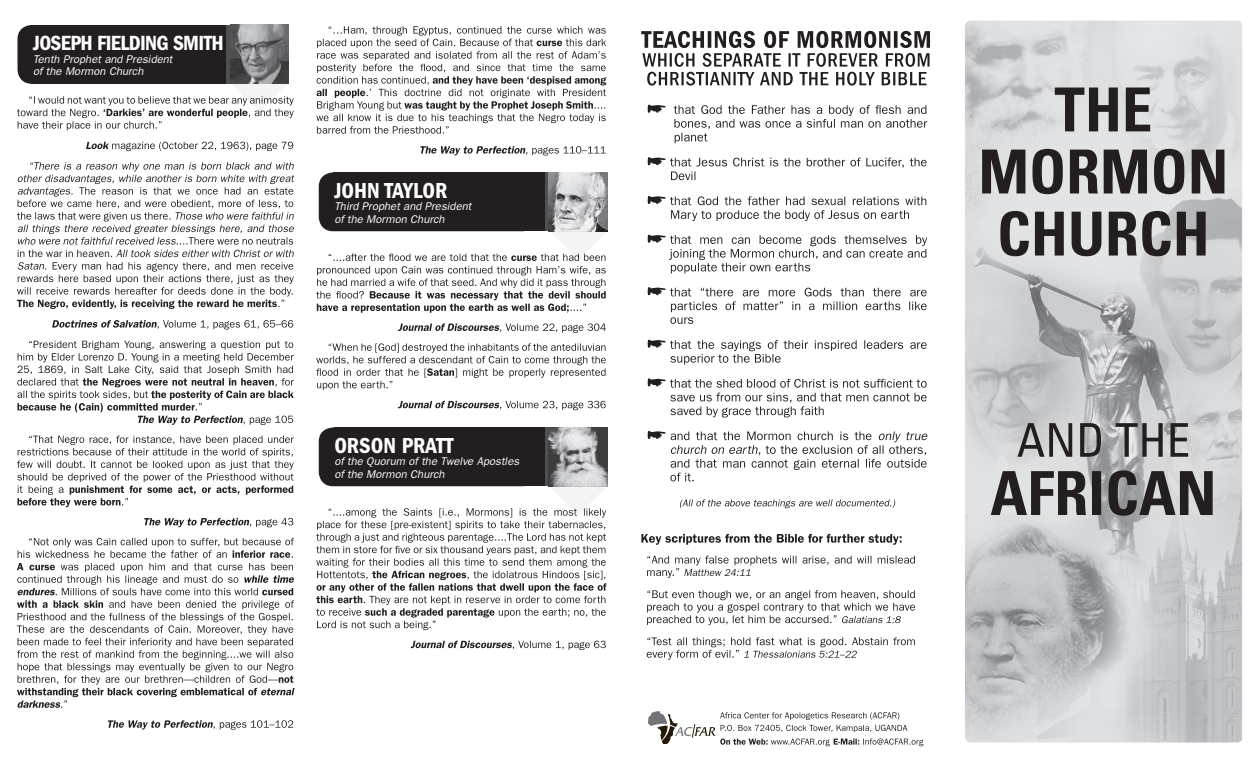
<style>
.page{position:relative;width:1260px;height:765px;background:#fff}
.page>*{position:absolute;margin:0;border:0;box-sizing:border-box;transform-origin:0 0}
.t1{font:600 condensed 22.5px "Franklin Gothic";color:#fff}
.t2{font:600 condensed 21.25px "Franklin Gothic";letter-spacing:-.03em;color:#fff}
.t3{font:italic 11.25px/12.5px "Franklin Gothic";color:#fff}
</style>
<div class="page">
<img style="left:965px;top:21px;width:277px;height:721px">
<svg style="left:648px;top:711px;width:275px;height:35px"></svg>
<svg style="left:647px;top:637px;width:268px;height:23px"></svg>
<svg style="left:647px;top:590px;width:268px;height:35px"></svg>
<svg style="left:647px;top:555px;width:268px;height:23px"></svg>
<svg style="left:641px;top:534px;width:261px;height:11px"></svg>
<svg style="left:641px;top:31px;width:289px;height:55px"></svg>
<svg style="left:680px;top:499px;width:215px;height:9px"></svg>
<svg style="left:648px;top:431px;width:280px;height:50px"></svg>
<svg style="left:648px;top:379px;width:279px;height:38px"></svg>
<svg style="left:648px;top:340px;width:279px;height:25px"></svg>
<svg style="left:648px;top:287px;width:279px;height:37px"></svg>
<svg style="left:648px;top:235px;width:279px;height:38px"></svg>
<svg style="left:648px;top:196px;width:278px;height:25px"></svg>
<svg style="left:648px;top:157px;width:279px;height:23px"></svg>
<svg style="left:674px;top:105px;width:253px;height:38px"></svg>
<svg style="left:648px;top:105px;width:18px;height:8px"></svg>
<svg style="left:991px;top:470px;width:222px;height:46px;background:#757475"></svg>
<svg style="left:1017px;top:423px;width:171px;height:34px;background:#929193"></svg>
<svg style="left:1000px;top:211px;width:206px;height:45px;background:#7c7a7c"></svg>
<svg style="left:982px;top:149px;width:242px;height:45px;background:#6e6c6d"></svg>
<svg style="left:1055px;top:88px;width:95px;height:43px;background:#7f7e7f"></svg>
<svg style="left:108px;top:720px;width:185px;height:10px"></svg>
<svg style="left:17px;top:538px;width:278px;height:170px"></svg>
<svg style="left:144px;top:518px;width:149px;height:9px"></svg>
<svg style="left:17px;top:435px;width:277px;height:72px"></svg>
<svg style="left:17px;top:341px;width:277px;height:84px"></svg>
<svg style="left:52px;top:320px;width:241px;height:10px"></svg>
<svg style="left:17px;top:162px;width:277px;height:147px"></svg>
<svg style="left:86px;top:142px;width:207px;height:9px"></svg>
<svg style="left:411px;top:641px;width:195px;height:9px"></svg>
<svg style="left:398px;top:401px;width:208px;height:9px"></svg>
<svg style="left:316px;top:343px;width:290px;height:47px"></svg>
<svg style="left:398px;top:323px;width:208px;height:10px"></svg>
<svg style="left:420px;top:146px;width:186px;height:10px"></svg>
<svg style="left:316px;top:26px;width:290px;height:108px"></svg>
<div style="left:528px;top:172px;width:21px;height:59px;background:#505052"></div>
<div style="left:319px;top:172px;width:218px;height:59px;background:#231f20;border-radius:14px"></div>
<div style="left:333px;top:172px;width:212px;height:59px;background:#231f20"></div>
<img style="left:549px;top:172px;width:59px;height:59px">
<svg style="left:316px;top:231px;width:292px;height:82px"></svg>
<div style="left:528px;top:428px;width:21px;height:58px;background:#505052"></div>
<div style="left:319px;top:428px;width:218px;height:58px;background:#231f20;border-radius:14px"></div>
<div style="left:335px;top:428px;width:210px;height:58px;background:#231f20"></div>
<img style="left:549px;top:428px;width:59px;height:58px">
<svg style="left:316px;top:486px;width:291px;height:144px"></svg>
<svg style="left:17px;top:83px;width:277px;height:47px"></svg>
<div style="left:209px;top:25px;width:22px;height:59px;background:#505052"></div>
<div style="left:18px;top:25px;width:204px;height:59px;background:#231f20;border-radius:14px"></div>
<div style="left:31px;top:25px;width:195px;height:59px;background:#231f20"></div>
<img style="left:230px;top:25px;width:59px;height:59px">
<h2 class="t2" style="left:33px;top:31px;width:192px">JOSEPH FIELDING SMITH</h2>
<p class="t3" style="left:33px;top:52px;width:141px">Tenth Prophet and President of the Mormon Church</p>
<h1 class="t1" style="left:334px;top:177px;width:115px">JOHN TAYLOR</h1>
<p class="t3" style="left:334px;top:200px;width:139px">Third Prophet and President of the Mormon Church</p>
<h1 class="t1" style="left:334px;top:432px;width:121px">ORSON PRATT</h1>
<p class="t3" style="left:334px;top:455px;width:186px">of the Quorum of the Twelve Apostles of the Mormon Church</p>
</div>
